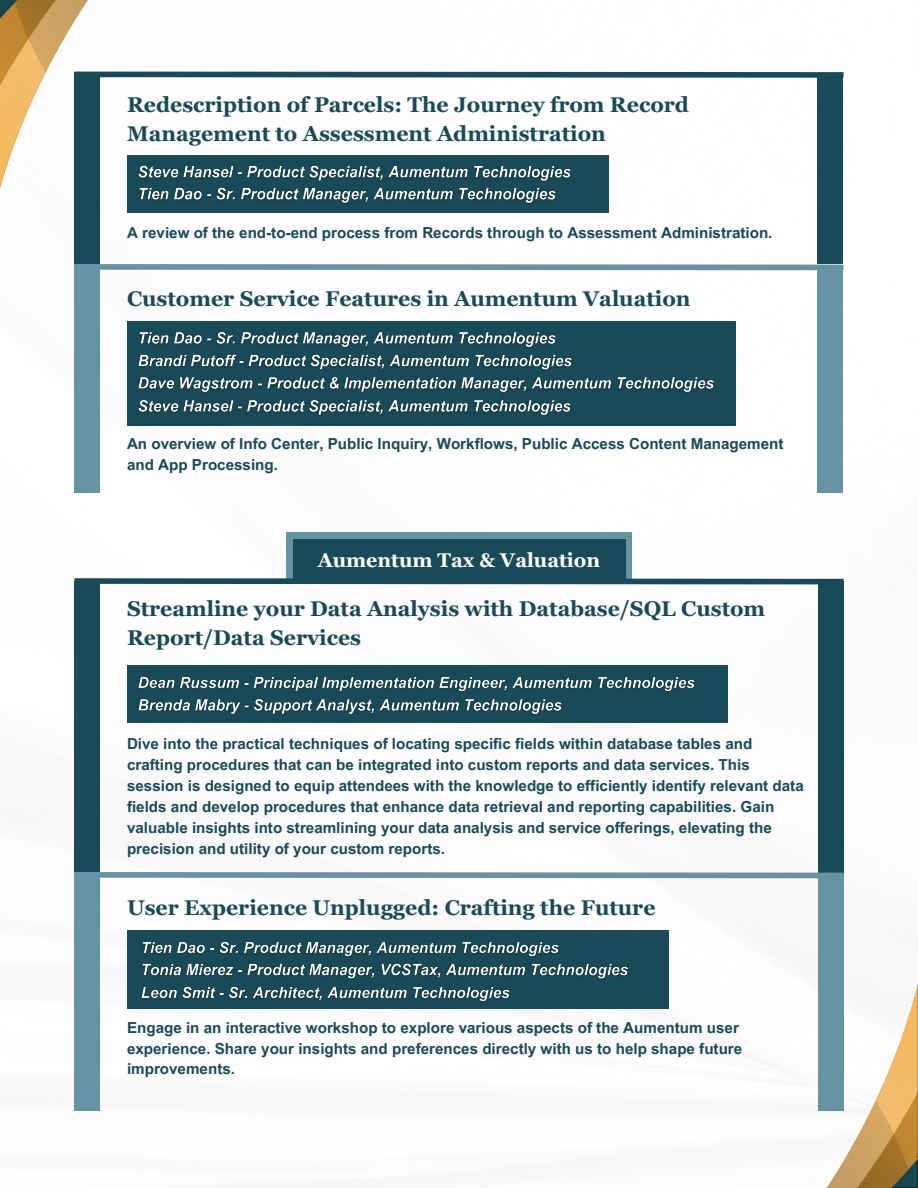
<style>
.page{position:relative;width:918px;height:1188px;background:#fff}
.page>*{position:absolute;margin:0;border:0;box-sizing:border-box;transform-origin:0 0}
.t1{font:700 21.3px/29.2px "Georgia Pro";color:#184b57}
.t2{font:700 19.8px "Georgia Pro";color:#fff}
.t3{font:700 15.15px/21.1px "Arial MT Pro";color:#184b57}
</style>
<div class="page">
<svg style="left:0;top:81px;width:676px;height:241px"></svg>
<svg style="left:818px;top:984px;width:100px;height:204px;fill:#f6f6f6"></svg>
<div style="left:74px;top:72px;width:26px;height:195px;background:#184b57"></div>
<svg style="left:0;top:0;width:844px;height:81px"></svg>
<div style="left:74px;top:265px;width:26px;height:228px;background:#6693a1"></div>
<svg style="left:69px;top:261px;width:775px;height:12px"></svg>
<div style="left:127px;top:155px;width:482px;height:57px;background:#184b57"></div>
<img style="left:138px;top:165px;width:433px;height:17px">
<img style="left:139px;top:187px;width:417px;height:17px">
<div style="left:127px;top:322px;width:609px;height:104px;background:#184b57"></div>
<img style="left:139px;top:332px;width:417px;height:16px">
<img style="left:138px;top:354px;width:434px;height:16px">
<img style="left:138px;top:377px;width:576px;height:16px">
<img style="left:138px;top:400px;width:433px;height:15px">
<div style="left:817px;top:75px;width:26px;height:189px;background:#184b57"></div>
<div style="left:817px;top:268px;width:26px;height:225px;background:#6693a1"></div>
<div style="left:74px;top:582px;width:26px;height:293px;background:#184b57"></div>
<div style="left:286px;top:532px;width:346px;height:49px;background:#6693a1"></div>
<svg style="left:74px;top:575px;width:770px;height:10px"></svg>
<div style="left:293px;top:539px;width:332px;height:42px;background:#184b57"></div>
<div style="left:127px;top:666px;width:601px;height:57px;background:#184b57"></div>
<img style="left:138px;top:677px;width:557px;height:15px">
<img style="left:138px;top:699px;width:424px;height:15px">
<div style="left:818px;top:581px;width:26px;height:294px;background:#184b57"></div>
<div style="left:74px;top:872px;width:26px;height:238px;background:#6693a1"></div>
<svg style="left:100px;top:872px;width:744px;height:7px;background:#82a6b1"></svg>
<div style="left:127px;top:930px;width:542px;height:79px;background:#184b57"></div>
<img style="left:142px;top:941px;width:417px;height:16px">
<img style="left:142px;top:963px;width:486px;height:16px">
<img style="left:141px;top:986px;width:369px;height:16px">
<div style="left:818px;top:875px;width:26px;height:235px;background:#6693a1"></div>
<p class="t1" style="left:127px;top:90px;width:564px">Redescription of Parcels: The Journey from Record<br>Management to Assessment Administration</p>
<h1 class="t3" style="left:127px;top:224px;width:647px">A review of the end-to-end process from Records through to Assessment Administration.</h1>
<p class="t1" style="left:127px;top:284px;width:565px">Customer Service Features in Aumentum Valuation</p>
<h1 class="t3" style="left:127px;top:435px;width:658px">An overview of Info Center, Public Inquiry, Workflows, Public Access Content Management and App Processing.</h1>
<h1 class="t2" style="left:318px;top:549px;width:284px">Aumentum Tax &amp; Valuation</h1>
<p class="t1" style="left:127px;top:594px;width:640px">Streamline your Data Analysis with Database/SQL Custom<br>Report/Data Services</p>
<h1 class="t3" style="left:127px;top:735px;width:678px">Dive into the practical techniques of locating specific fields within database tables and crafting procedures that can be integrated into custom reports and data services. This session is designed to equip attendees with the knowledge to efficiently identify relevant data fields and develop procedures that enhance data retrieval and reporting capabilities. Gain valuable insights into streamlining your data analysis and service offerings, elevating the precision and utility of your custom reports.</h1>
<p class="t1" style="left:127px;top:893px;width:530px">User Experience Unplugged: Crafting the Future</p>
<p class="t3" style="left:127px;top:1020px;width:617px;line-height:20.2px">Engage in an interactive workshop to explore various aspects of the Aumentum user experience. Share your insights and preferences directly with us to help shape future improvements.</p>
</div>
